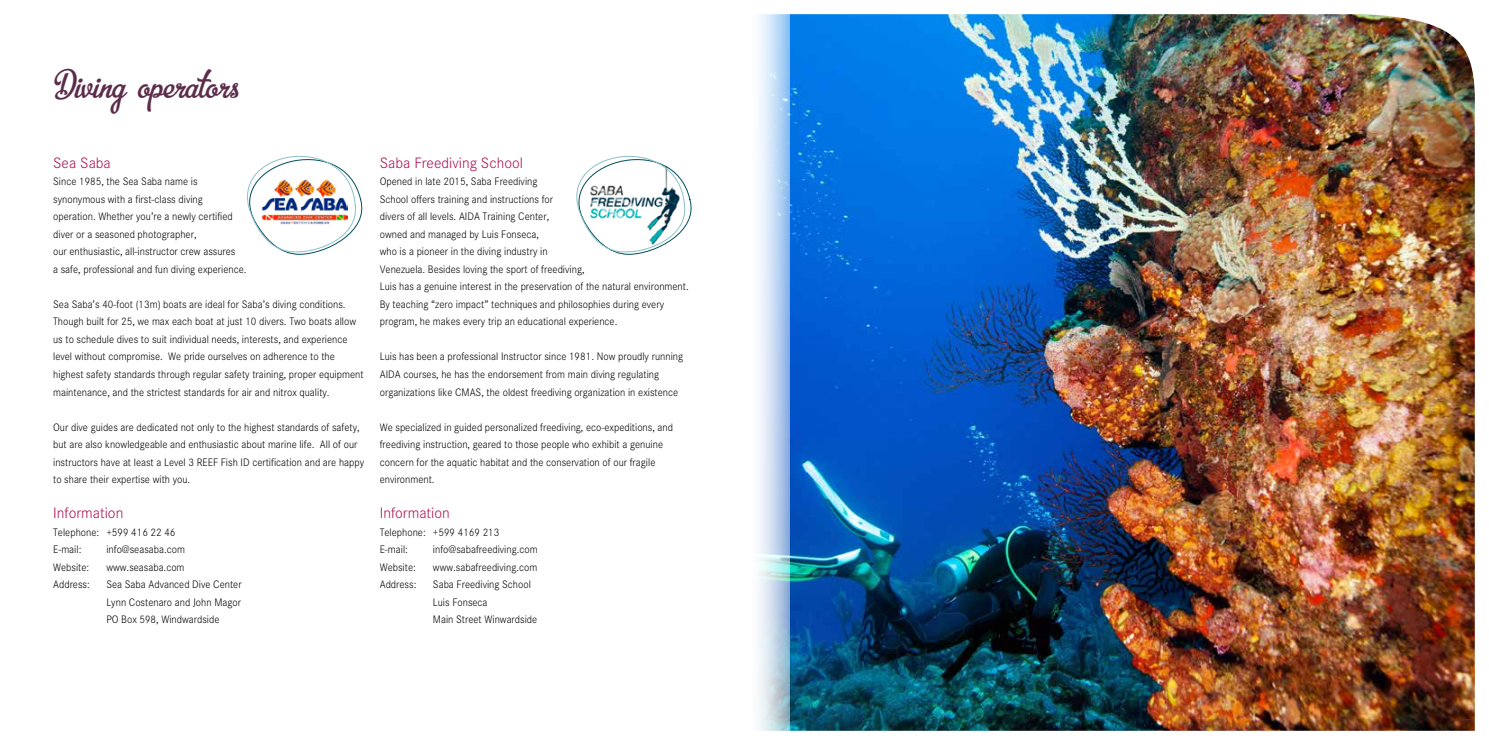
<style>
.page{position:relative;width:1489px;height:745px;background:#fff}
.page>*{position:absolute;margin:0;border:0;box-sizing:border-box;transform-origin:0 0}
.t1{font:41.88px "Bellico";color:#5c2d4b;scale:.95 1}
.t2{font:300 15.62px "Corporate S";color:#ab1457}
.t3{font:300 11.25px/17.5px "Corporate S";color:#000;scale:.95 1}
.t4{font:300 11.25px "Corporate S";color:#5c2d4b}
</style>
<div class="page">
<img style="left:247px;top:14px;width:1228px;height:717px">
<h1 class="t1" style="left:53px;top:57px;width:197px">Diving operators</h1>
<h2 class="t2" style="left:53px;top:154px;width:59px">Sea Saba</h2>
<p class="t3" style="left:53px;top:173px;width:205px">Since 1985, the Sea Saba name is synonymous with a first-class diving operation. Whether you’re a newly certified diver or a seasoned photographer,<br>our enthusiastic, all-instructor crew assures<br>a safe, professional and fun diving experience.</p>
<p class="t3" style="left:53px;top:295px;width:328px">Sea Saba’s 40-foot (13m) boats are ideal for Saba’s diving conditions.<br>Though built for 25, we max each boat at just 10 divers. Two boats allow us to schedule dives to suit individual needs, interests, and experience level without compromise. We pride ourselves on adherence to the highest safety standards through regular safety training, proper equipment maintenance, and the strictest standards for air and nitrox quality.</p>
<p class="t3" style="left:53px;top:418px;width:329px">Our dive guides are dedicated not only to the highest standards of safety, but are also knowledgeable and enthusiastic about marine life. All of our instructors have at least a Level 3 REEF Fish ID certification and are happy to share their expertise with you.</p>
<h2 class="t2" style="left:53px;top:504px;width:72px">Information</h2>
<p class="t3" style="left:53px;top:523px;width:130px">Telephone: +599 416 22 46<br>E-mail:</p>
<p class="t3" style="left:106px;top:540px;width:84px">info@seasaba.com</p>
<p class="t3" style="left:53px;top:558px;width:40px">Website:</p>
<p class="t3" style="left:106px;top:558px;width:84px">www.seasaba.com</p>
<p class="t3" style="left:53px;top:575px;width:40px">Address:</p>
<p class="t3" style="left:106px;top:575px;width:144px;text-align:justify">Sea Saba Advanced Dive Center Lynn Costenaro and John Magor PO Box 598, Windwardside</p>
<h2 class="t2" style="left:380px;top:154px;width:145px">Saba Freediving School</h2>
<p class="t3" style="left:380px;top:173px;width:327px">Opened in late 2015, Saba Freediving<br>School offers training and instructions for<br>divers of all levels. AIDA Training Center,<br>owned and managed by Luis Fonseca,<br>who is a pioneer in the diving industry in<br>Venezuela. Besides loving the sport of freediving,<br>Luis has a genuine interest in the preservation of the natural environment.<br>By teaching “zero impact” techniques and philosophies during every program, he makes every trip an educational experience.</p>
<p class="t3" style="left:380px;top:348px;width:321px">Luis has been a professional Instructor since 1981. Now proudly running<br>AIDA courses, he has the endorsement from main diving regulating organizations like CMAS, the oldest freediving organization in existence</p>
<p class="t3" style="left:380px;top:418px;width:310px">We specialized in guided personalized freediving, eco-expeditions, and freediving instruction, geared to those people who exhibit a genuine concern for the aquatic habitat and the conservation of our fragile environment.</p>
<h2 class="t2" style="left:380px;top:504px;width:72px">Information</h2>
<p class="t3" style="left:380px;top:523px;width:127px">Telephone: +599 4169 213<br>E-mail:</p>
<p class="t3" style="left:433px;top:540px;width:112px">info@sabafreediving.com</p>
<p class="t3" style="left:380px;top:558px;width:40px">Website:</p>
<p class="t3" style="left:433px;top:558px;width:111px">www.sabafreediving.com</p>
<p class="t3" style="left:380px;top:575px;width:40px">Address:</p>
<p class="t3" style="left:433px;top:575px;width:111px">Saba Freediving School<br>Luis Fonseca<br>Main Street Winwardside</p>
<p class="t4" style="left:1449px;top:703px;width:13px">17</p>
</div>
